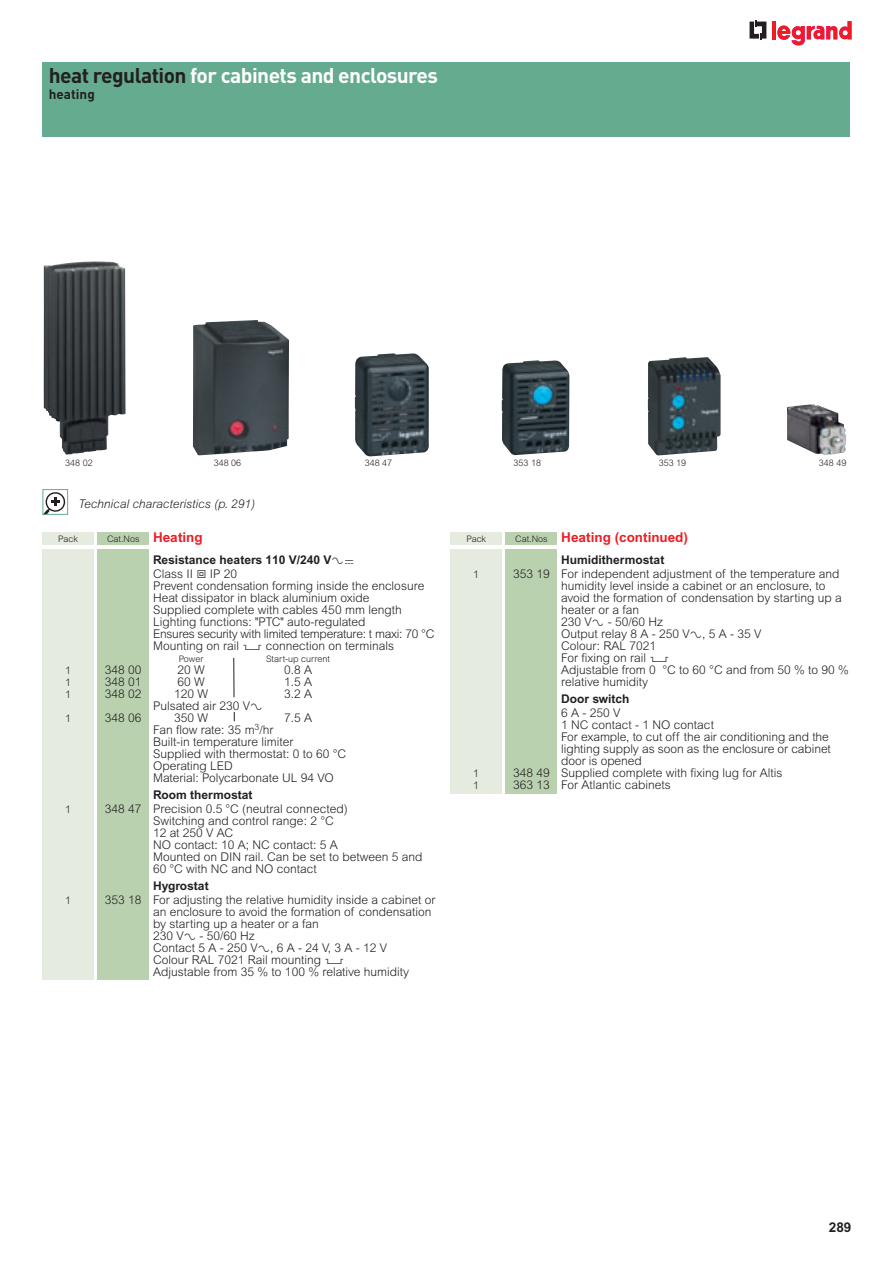
<style>
.page{position:relative;width:894px;height:1263px;background:#fff}
.page>*{position:absolute;margin:0;border:0;box-sizing:border-box;transform-origin:0 0}
.t1{font:700 21px "DIN";letter-spacing:-.025em;color:#fff}
.t2{font:700 13.5px "Arial";color:#ee1d23}
.t3{font:700 13.5px "DIN";color:#231f20}
.t4{font:700 13.5px "Arial";color:#231f20}
.t5{font:300 12px/12px "Arial";color:#231f20}
.t6{font:700 12px/14.1px "Arial";color:#231f20}
.t7{font:italic 300 12px "Arial";color:#231f20}
.t8{font:300 10.5px "Arial";color:#231f20}
.t9{font:300 9px "Arial";color:#231f20}
.s1{color:#231f20}
.s2{font-weight:700;font-size:13.5px;color:#ee1d23}
.s3{font-family:"Legrand";font-weight:400;font-size:24px}
.s4{font-weight:300}
.s5{font-weight:300;font-size:9px;color:#231f20}
</style>
<div class="page">
<svg style="left:750px;top:20px;width:16px;height:20px"></svg>
<svg style="left:772px;top:21px;width:4px;height:18px"></svg>
<svg style="left:777px;top:21px;width:75px;height:24px"></svg>
<hr style="left:234px;top:658px;width:1px;height:39px;background:#231f20">
<div style="left:43px;top:550px;width:51px;height:430px;background:#e5ebde"></div>
<div style="left:98px;top:550px;width:51px;height:430px;background:#bad1b0"></div>
<div style="left:43px;top:533px;width:51px;height:12px;background:#e5ebde"></div>
<div style="left:98px;top:533px;width:51px;height:12px;background:#bad1b0"></div>
<img style="left:44px;top:261px;width:82px;height:194px">
<img style="left:502px;top:360px;width:67px;height:96px">
<img style="left:787px;top:404px;width:59px;height:51px">
<img style="left:193px;top:320px;width:96px;height:136px">
<div style="left:451px;top:550px;width:51px;height:244px;background:#e5ebde"></div>
<div style="left:506px;top:550px;width:51px;height:244px;background:#bad1b0"></div>
<div style="left:451px;top:533px;width:51px;height:12px;background:#e5ebde"></div>
<div style="left:506px;top:533px;width:51px;height:12px;background:#bad1b0"></div>
<div style="left:43px;top:62px;width:807px;height:74px;background:#64ab8f"></div>
<img style="left:355px;top:353px;width:74px;height:104px">
<img style="left:648px;top:357px;width:73px;height:99px">
<svg style="left:45px;top:492px;width:20px;height:21px"></svg>
<div style="left:43px;top:489px;width:25px;height:26px;border:1px solid #64ab8f"></div>
<h1 class="t1" style="left:49px;top:68px;width:391px"><span class="s1">heat regulation</span> for cabinets and enclosures</h1>
<p class="t3" style="left:49px;top:89px;width:47px">heating</p>
<p class="t9" style="left:65px;top:460px;width:29px">348 02</p>
<p class="t9" style="left:214px;top:460px;width:29px">348 06</p>
<p class="t9" style="left:514px;top:460px;width:29px">353 18</p>
<p class="t9" style="left:819px;top:460px;width:29px">348 49</p>
<p class="t9" style="left:365px;top:460px;width:29px">348 47</p>
<p class="t9" style="left:659px;top:460px;width:29px">353 19</p>
<p class="t7" style="left:78px;top:499px;width:178px">Technical characteristics (p. 291)</p>
<p class="t9" style="left:58px;top:536px;width:21px">Pack</p>
<p class="t9" style="left:107px;top:536px;width:97px">Cat.Nos <span class="s2">Heating</span></p>
<p class="t6" style="left:153px;top:554px;width:203px">Resistance heaters 110 V/240 V<span class="s3">±=<br></span><span class="s4">Class II</span> <span class="s3">O</span> <span class="s4">IP 20</span></p>
<p class="t5" style="left:153px;top:581px;width:283px">Prevent condensation forming inside the enclosure Heat dissipator in black aluminium oxide<br>Supplied complete with cables 450 mm length Lighting functions: "PTC" auto-regulated<br>Ensures security with limited temperature: t maxi: 70 °C Mounting on rail <span class="s3">4</span> connection on terminals</p>
<p class="t9" style="left:179px;top:655px;width:26px">Power</p>
<p class="t9" style="left:266px;top:655px;width:65px">Start-up current</p>
<p class="t8" style="left:65px;top:666px;width:7px">1</p>
<p class="t5" style="left:105px;top:665px;width:38px">348 00</p>
<p class="t5" style="left:177px;top:665px;width:29px">20 W</p>
<p class="t5" style="left:284px;top:665px;width:30px">0.8 A</p>
<p class="t8" style="left:65px;top:678px;width:7px">1</p>
<p class="t5" style="left:105px;top:677px;width:38px">348 01</p>
<p class="t5" style="left:177px;top:677px;width:29px">60 W</p>
<p class="t5" style="left:284px;top:677px;width:30px">1.5 A</p>
<p class="t8" style="left:65px;top:690px;width:7px">1</p>
<p class="t5" style="left:105px;top:689px;width:38px">348 02</p>
<p class="t5" style="left:174px;top:689px;width:36px">120 W</p>
<p class="t5" style="left:284px;top:689px;width:30px">3.2 A</p>
<p class="t5" style="left:153px;top:701px;width:111px">Pulsated air 230 V<span class="s3">±</span></p>
<p class="t8" style="left:65px;top:714px;width:7px">1</p>
<p class="t5" style="left:105px;top:713px;width:38px">348 06</p>
<p class="t5" style="left:174px;top:713px;width:36px">350 W</p>
<p class="t5" style="left:284px;top:713px;width:30px">7.5 A</p>
<p class="t5" style="left:153px;top:725px;width:195px">Fan flow rate: 35 m<sup>3</sup>/hr<br>Built-in temperature limiter<br>Supplied with thermostat: 0 to 60 °C<br>Operating LED<br>Material: Polycarbonate UL 94 VO</p>
<p class="t6" style="left:153px;top:789px;width:101px">Room thermostat</p>
<p class="t8" style="left:65px;top:805px;width:7px">1</p>
<p class="t5" style="left:153px;top:804px;width:271px;text-indent:-48px">348 47 Precision 0.5 °C (neutral connected)<br>Switching and control range: 2 °C<br>12 at 250 V AC<br>NO contact: 10 A; NC contact: 5 A<br>Mounted on DIN rail. Can be set to between 5 and<br>60 °C with NC and NO contact</p>
<p class="t6" style="left:153px;top:880px;width:57px">Hygrostat</p>
<p class="t8" style="left:65px;top:897px;width:7px">1</p>
<p class="t5" style="left:153px;top:895px;width:284px;text-indent:-48px">353 18 For adjusting the relative humidity inside a cabinet or an enclosure to avoid the formation of condensation by starting up a heater or a fan<br>230 V<span class="s3">±</span> - 50/60 Hz<br>Contact 5 A - 250 V<span class="s3">±</span>, 6 A - 24 V, 3 A - 12 V<br>Colour RAL 7021 Rail mounting <span class="s3">4<br></span>Adjustable from 35 % to 100 % relative humidity</p>
<p class="t9" style="left:466px;top:536px;width:21px">Pack</p>
<p class="t2" style="left:515px;top:533px;width:174px"><span class="s5">Cat.Nos</span> Heating (continued)</p>
<p class="t6" style="left:561px;top:554px;width:105px">Humidithermostat</p>
<p class="t8" style="left:473px;top:570px;width:7px">1</p>
<p class="t5" style="left:561px;top:569px;width:289px;text-indent:-48px">353 19 For independent adjustment of the temperature and humidity level inside a cabinet or an enclosure, to avoid the formation of condensation by starting up a heater or a fan<br>230 V<span class="s3">±</span> - 50/60 Hz<br>Output relay 8 A - 250 V<span class="s3">±</span>, 5 A - 35 V<br>Colour: RAL 7021<br>For fixing on rail <span class="s3">4<br></span>Adjustable from 0 °C to 60 °C and from 50 % to 90 % relative humidity</p>
<p class="t6" style="left:561px;top:693px;width:70px">Door switch</p>
<p class="t5" style="left:561px;top:708px;width:271px">6A -250V<br>1 NC contact - 1 NO contact<br>For example, to cut off the air conditioning and the lighting supply as soon as the enclosure or cabinet door is opened</p>
<p class="t8" style="left:473px;top:769px;width:7px">1</p>
<p class="t5" style="left:513px;top:768px;width:271px">348 49 Supplied complete with fixing lug for Altis</p>
<p class="t8" style="left:473px;top:781px;width:7px">1</p>
<p class="t5" style="left:513px;top:780px;width:159px">363 13 For Atlantic cabinets</p>
<p class="t4" style="left:829px;top:1223px;width:24px">289</p>
</div>
